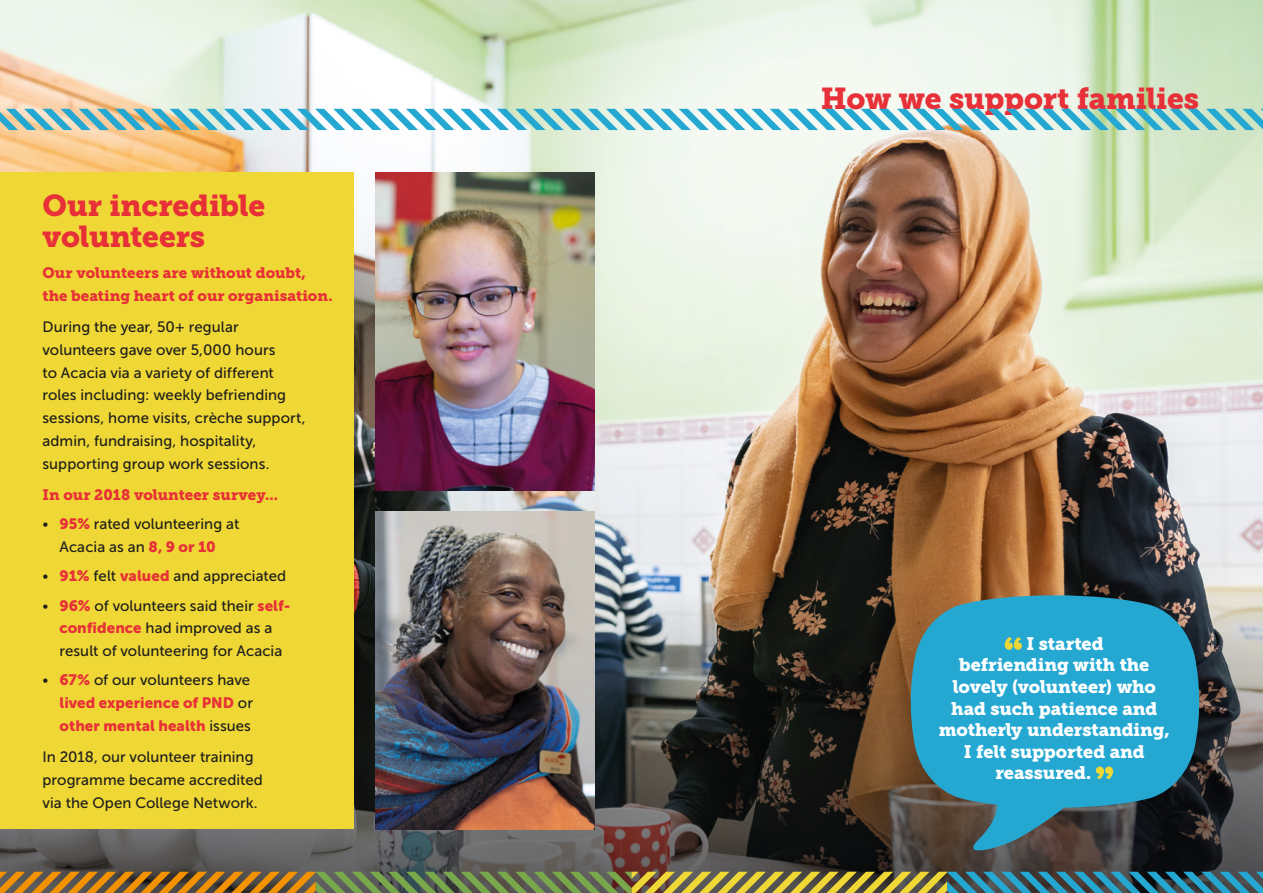
<style>
.page{position:relative;width:1263px;height:893px;background:#fff}
.page>*{position:absolute;margin:0;border:0;box-sizing:border-box;transform-origin:0 0}
.t1{font:30px/30.3px "Museo Slab 900";letter-spacing:-.01em;color:#e73037}
.t2{font:18px "Museo Slab 900";letter-spacing:-.005em;color:#fff}
.t3{font:15px/22.8px "Museo Sans 500";letter-spacing:.005em;color:#1d1d1b}
.t4{font:15px/22.8px "Museo Slab 900";color:#e73037}
.t5{font:15px/22.8px "Museo Sans 900";letter-spacing:.005em;color:#e73037}
.s1{font-family:"Museo Sans 300"}
.s2{font-family:"Museo Sans 900";color:#e73037}
.s3{font-family:"Museo Sans 500";color:#1d1d1b}
</style>
<div class="page">
<img style="left:0;top:0;width:1263px;height:872px">
<img style="left:375px;top:173px;width:219px;height:317px">
<svg style="left:0;top:872px;width:1263px;height:21px;background:#767b4e"></svg>
<div style="left:0;top:173px;width:354px;height:656px;background:#efd736"></div>
<svg style="left:0;top:109px;width:1263px;height:21px"></svg>
<img style="left:375px;top:511px;width:219px;height:318px">
<svg style="left:909px;top:592px;width:292px;height:268px;background:#2e88a4"></svg>
<svg style="left:1005px;top:637px;width:17px;height:13px"></svg>
<svg style="left:1096px;top:766px;width:17px;height:13px"></svg>
<h1 class="t1" style="left:43px;top:191px;width:224px">Our incredible volunteers</h1>
<p class="t4" style="left:43px;top:261px;width:292px">Our volunteers are without doubt, the beating heart of our organisation.</p>
<p class="t3" style="left:43px;top:316px;width:264px">During the year, 50+ regular volunteers gave over 5,000 hours<br>to Acacia via a variety of different roles including: weekly befriending sessions, home visits, crèche support, admin, fundraising, hospitality, supporting group work sessions.</p>
<p class="t4" style="left:43px;top:484px;width:237px">In our 2018 volunteer survey...</p>
<p class="t3" style="left:43px;top:513px;width:198px;text-align:center"><span class="s1">•</span> <span class="s2">95%</span> rated volunteering at<br>Acacia as an <span class="s2">8, 9 or 10</span></p>
<p class="t3" style="left:43px;top:565px;width:245px"><span class="s1">•</span> <span class="s2">91%</span> felt <span class="s2">valued</span> and appreciated</p>
<p class="t3" style="left:43px;top:594px;width:249px;text-align:center"><span class="s1">•</span> <span class="s2">96%</span> of volunteers said their <span class="s2">self&shy;confidence</span> had improved as a result of volunteering for Acacia</p>
<p class="t3" style="left:43px;top:669px;width:209px"><span class="s1">•</span> <span class="s2">67%</span> of our volunteers have</p>
<p class="t5" style="left:60px;top:691px;width:195px">lived experience of PND <span class="s3">or </span>other mental health <span class="s3">issues</span></p>
<p class="t3" style="left:43px;top:746px;width:222px">In 2018, our volunteer training programme became accredited via the Open College Network.</p>
<h1 class="t1" style="left:821px;top:83px;width:380px">How we support families</h1>
<p class="t2" style="left:1026px;top:633px;width:79px">I started</p>
<p class="t2" style="left:959px;top:655px;width:192px">befriending with the</p>
<p class="t2" style="left:953px;top:676px;width:205px">lovely (volunteer) who</p>
<p class="t2" style="left:951px;top:698px;width:208px">had such patience and</p>
<p class="t2" style="left:939px;top:719px;width:232px">motherly understanding,</p>
<p class="t2" style="left:964px;top:741px;width:183px">I felt supported and</p>
<p class="t2" style="left:995px;top:763px;width:98px">reassured.</p>
</div>
